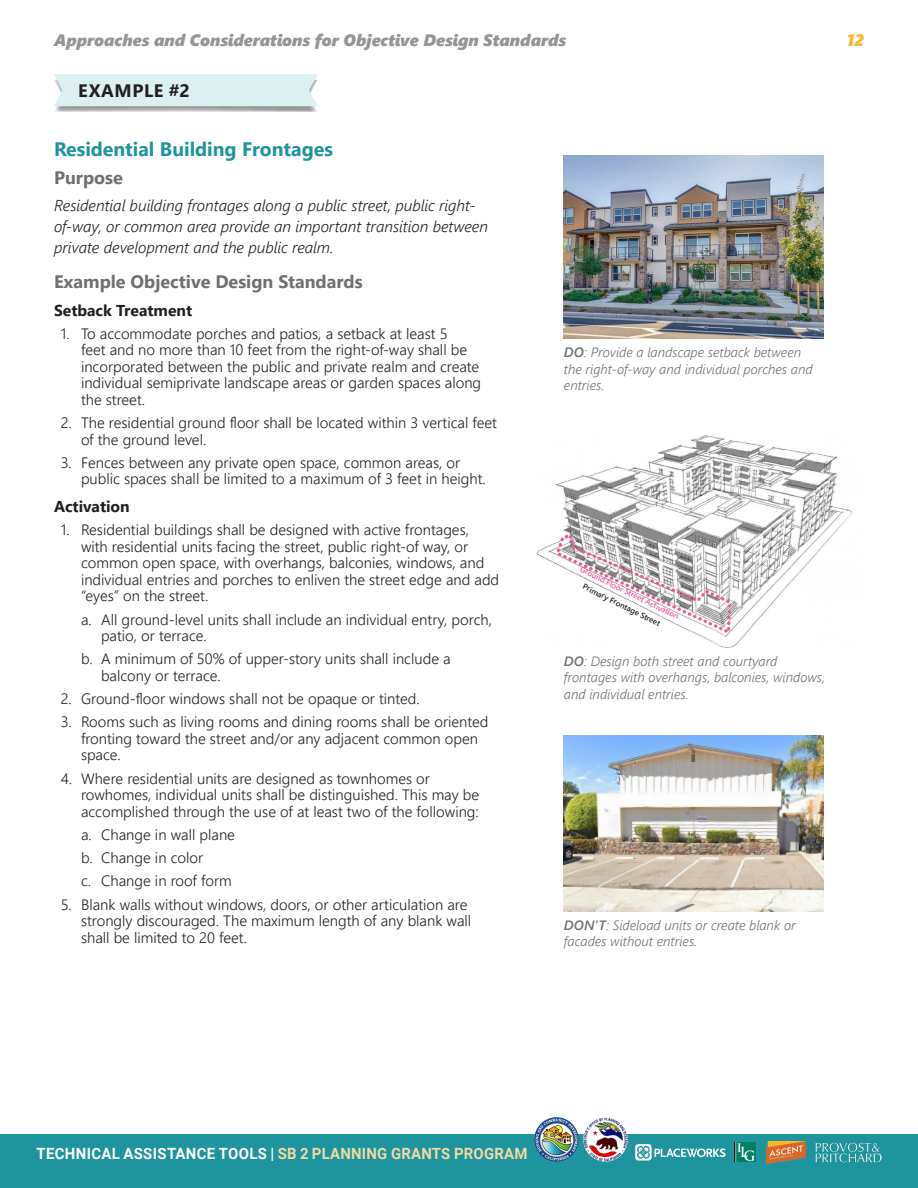
<style>
.page{position:relative;width:918px;height:1188px;background:#fff}
.page>*{position:absolute;margin:0;border:0;box-sizing:border-box;transform-origin:0 0}
.Heading_2{font:700 19.5px "Segoe UI";color:#1e949e}
.Heading_3{font:700 18px "Segoe UI";color:#6f6f70}
.t1{font:700 18px "Segoe UI";letter-spacing:.035em;color:#231f20}
.t2{font:italic 16.5px "Segoe UI Black";color:#939598}
.t3{font:italic 16.5px "Segoe UI Black";color:#ffb526}
.Body{font:italic 300 15.75px/21px "Segoe UI";color:#231f20}
.Body-2{font:700 15.75px "Segoe UI";color:#231f20}
.t4{font:700 15.6px "Roboto";letter-spacing:.015em;color:#fff;scale:.96 1}
.t5{font:300 15px/16.5px "Segoe UI";color:#231f20}
.t6{font:italic 300 13.5px/16.2px "Segoe UI";color:#707070}
.t7{font:600 7.95px "Segoe UI";color:#ee58a1}
.t8{font:600 7.95px "Segoe UI";color:#231f20}
.s1{font-weight:600}
.s2{color:#eedba1}
</style>
<div class="page">
<div style="left:0;top:1134px;width:918px;height:54px;background:#1e949e"></div>
<svg style="left:635px;top:1144px;width:91px;height:17px"></svg>
<img style="left:534px;top:1117px;width:45px;height:45px;border-radius:22px">
<img style="left:583px;top:1117px;width:45px;height:45px;border-radius:22px">
<img style="left:734px;top:1143px;width:22px;height:19px">
<img style="left:767px;top:1141px;width:38px;height:23px">
<img style="left:816px;top:1142px;width:66px;height:21px">
<img style="left:55px;top:106px;width:262px;height:6px">
<div style="left:54px;top:74px;width:264px;height:32px;background:#ddf0f1"></div>
<img style="left:564px;top:736px;width:260px;height:176px">
<img style="left:536px;top:435px;width:317px;height:213px">
<img style="left:563px;top:156px;width:261px;height:183px">
<p class="t2" style="left:54px;top:28px;width:514px">Approaches and Considerations for Objective Design Standards</p>
<p class="t3" style="left:847px;top:28px;width:19px">12</p>
<p class="t1" style="left:78px;top:74px;width:113px">EXAMPLE #2</p>
<p class="Heading_2" style="left:54px;top:131px;width:280px">Residential Building Frontages</p>
<p class="Heading_3" style="left:54px;top:160px;width:70px">Purpose</p>
<p class="Body" style="left:54px;top:193px;width:436px">Residential building frontages along a public street, public right&shy;of-way, or common area provide an important transition between private development and the public realm.</p>
<p class="Heading_3" style="left:54px;top:265px;width:310px">Example Objective Design Standards</p>
<p class="Body-2" style="left:54px;top:295px;width:140px">Setback Treatment</p>
<p class="t5" style="left:81px;top:324px;width:402px;text-indent:-20px">1. To accommodate porches and patios, a setback at least 5<br>feet and no more than 10 feet from the right-of-way shall be incorporated between the public and private realm and create individual semiprivate landscape areas or garden spaces along the street.</p>
<p class="t5" style="left:81px;top:413px;width:418px;text-indent:-20px">2. The residential ground floor shall be located within 3 vertical feet of the ground level.</p>
<p class="t5" style="left:81px;top:453px;width:406px;text-indent:-20px">3. Fences between any private open space, common areas, or public spaces shall be limited to a maximum of 3 feet in height.</p>
<p class="Body-2" style="left:54px;top:492px;width:77px">Activation</p>
<p class="t5" style="left:81px;top:520px;width:420px;text-indent:-20px">1. Residential buildings shall be designed with active frontages, with residential units facing the street, public right-of way, or common open space, with overhangs, balconies, windows, and individual entries and porches to enliven the street edge and add “eyes” on the street.</p>
<p class="t5" style="left:101px;top:610px;width:392px;text-indent:-20px">a. All ground-level units shall include an individual entry, porch, patio, or terrace.</p>
<p class="t5" style="left:101px;top:649px;width:351px;text-indent:-20px">b. A minimum of 50% of upper-story units shall include a balcony or terrace.</p>
<p class="t5" style="left:61px;top:689px;width:361px">2. Ground-floor windows shall not be opaque or tinted.</p>
<p class="t5" style="left:81px;top:712px;width:409px;text-indent:-20px">3. Rooms such as living rooms and dining rooms shall be oriented fronting toward the street and/or any adjacent common open space.</p>
<p class="t5" style="left:81px;top:769px;width:400px;text-indent:-20px">4. Where residential units are designed as townhomes or rowhomes, individual units shall be distinguished. This may be accomplished through the use of at least two of the following:</p>
<p class="t5" style="left:81px;top:825px;width:156px">a. Change in wall plane</p>
<p class="t5" style="left:81px;top:848px;width:124px">b. Change in color</p>
<p class="t5" style="left:81px;top:871px;width:152px">c. Change in roof form</p>
<p class="t5" style="left:81px;top:895px;width:392px;text-indent:-20px">5. Blank walls without windows, doors, or other articulation are strongly discouraged. The maximum length of any blank wall shall be limited to 20 feet.</p>
<p class="t6" style="left:564px;top:342px;width:250px"><span class="s1">DO</span>: Provide a landscape setback between the right-of-way and individual porches and entries.</p>
<p class="t7" style="left:584px;top:562px;width:111px;rotate:26deg">Ground Floor Street Activation</p>
<p class="t8" style="left:587px;top:579px;width:87px;rotate:26deg">Primary Frontage Street</p>
<p class="t6" style="left:564px;top:651px;width:263px"><span class="s1">DO</span>: Design both street and courtyard frontages with overhangs, balconies, windows, and individual entries.</p>
<p class="t6" style="left:564px;top:915px;width:233px"><span class="s1">DON’T</span>: Sideload units or create blank or facades without entries.</p>
<p class="t4" style="left:37px;top:1142px;width:513px">TECHNICAL ASSISTANCE TOOLS | <span class="s2">SB 2 PLANNING GRANTS PROGRAM</span></p>
</div>
